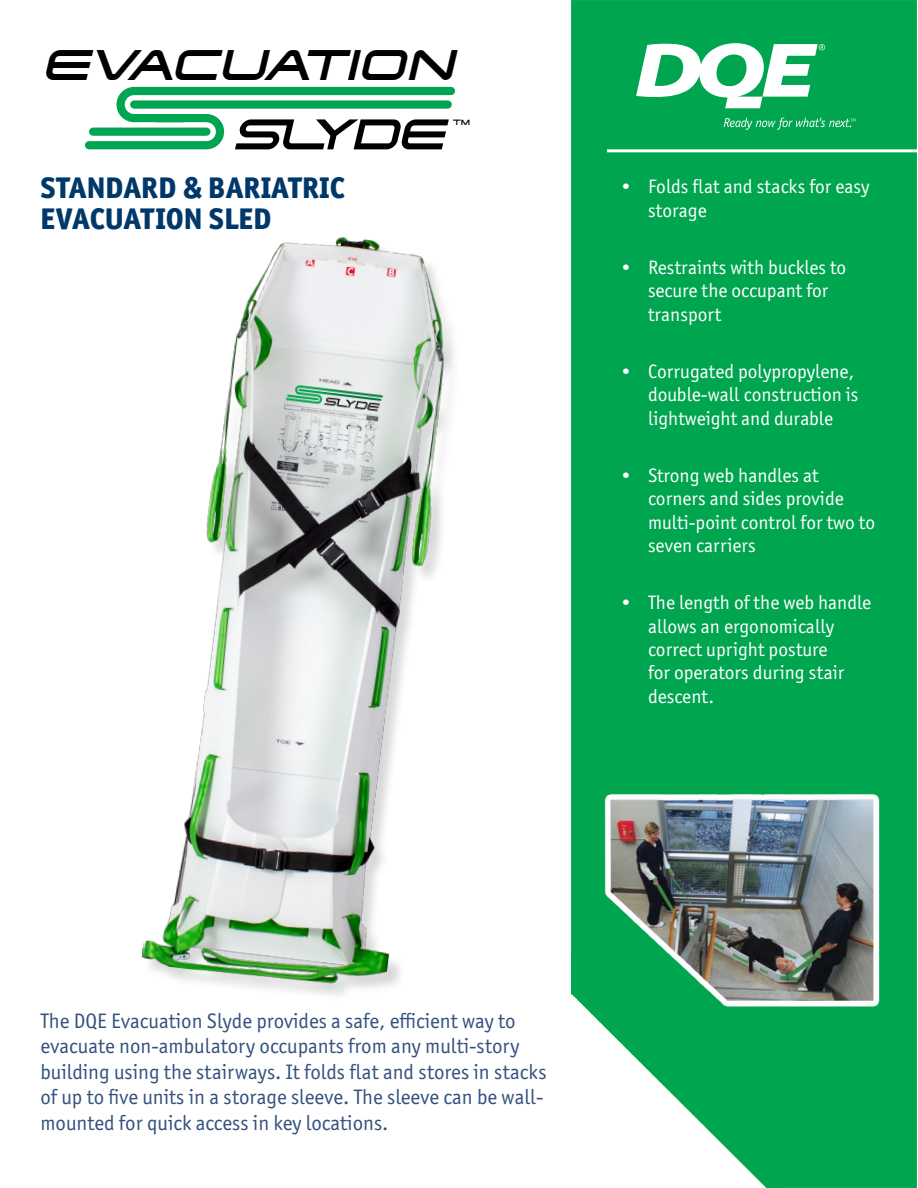
<style>
.page{position:relative;width:918px;height:1188px;background:#fff}
.page>*{position:absolute;margin:0;border:0;box-sizing:border-box;transform-origin:0 0}
.t1{font:italic 42.75px "Tachyon";color:#000}
.t2{font:800 30px/31.5px "Officina Sans ITC Pro";color:#01386a}
.t3{font:21px/25.5px "Officina Sans ITC Pro";color:#34517e}
.t4{font:19.5px/23.4px "Officina Sans ITC Pro";color:#fff}
.t5{font:7.8px "Tachyon";color:#000}
</style>
<div class="page">
<div style="left:571px;top:0;width:346px;height:1188px;background:#00a54f"></div>
<svg style="left:636px;top:43px;width:189px;height:65px"></svg>
<svg style="left:724px;top:118px;width:132px;height:12px"></svg>
<img style="left:141px;top:236px;width:313px;height:757px">
<img style="left:599px;top:791px;width:293px;height:222px">
<hr style="left:607px;top:149px;width:311px;height:3px;background:#fff">
<svg style="left:85px;top:86px;width:370px;height:64px"></svg>
<p class="t1" style="left:45px;top:38px;width:424px">EVACUATION</p>
<p class="t5" style="left:453px;top:117px;width:19px">TM</p>
<p class="t2" style="left:40px;top:172px;width:306px">STANDARD &amp; BARIATRIC<br>EVACUATION SLED</p>
<p class="t4" style="left:648px;top:175px;width:223px;text-indent:-27px">• Folds flat and stacks for easy storage</p>
<p class="t4" style="left:648px;top:256px;width:200px;text-indent:-27px">• Restraints with buckles to secure the occupant for transport</p>
<p class="t4" style="left:648px;top:360px;width:212px;text-indent:-27px">• Corrugated polypropylene, double-wall construction is lightweight and durable</p>
<p class="t4" style="left:648px;top:463px;width:229px;text-indent:-27px">• Strong web handles at corners and sides provide multi-point control for two to seven carriers</p>
<p class="t4" style="left:648px;top:591px;width:225px;text-indent:-27px">• The length of the web handle allows an ergonomically correct upright posture<br>for operators during stair descent.</p>
<p class="t3" style="left:40px;top:1008px;width:508px">The DQE Evacuation Slyde provides a safe, efficient way to evacuate non-ambulatory occupants from any multi-story building using the stairways. It folds flat and stores in stacks of up to five units in a storage sleeve. The sleeve can be wall&shy;mounted for quick access in key locations.</p>
</div>
